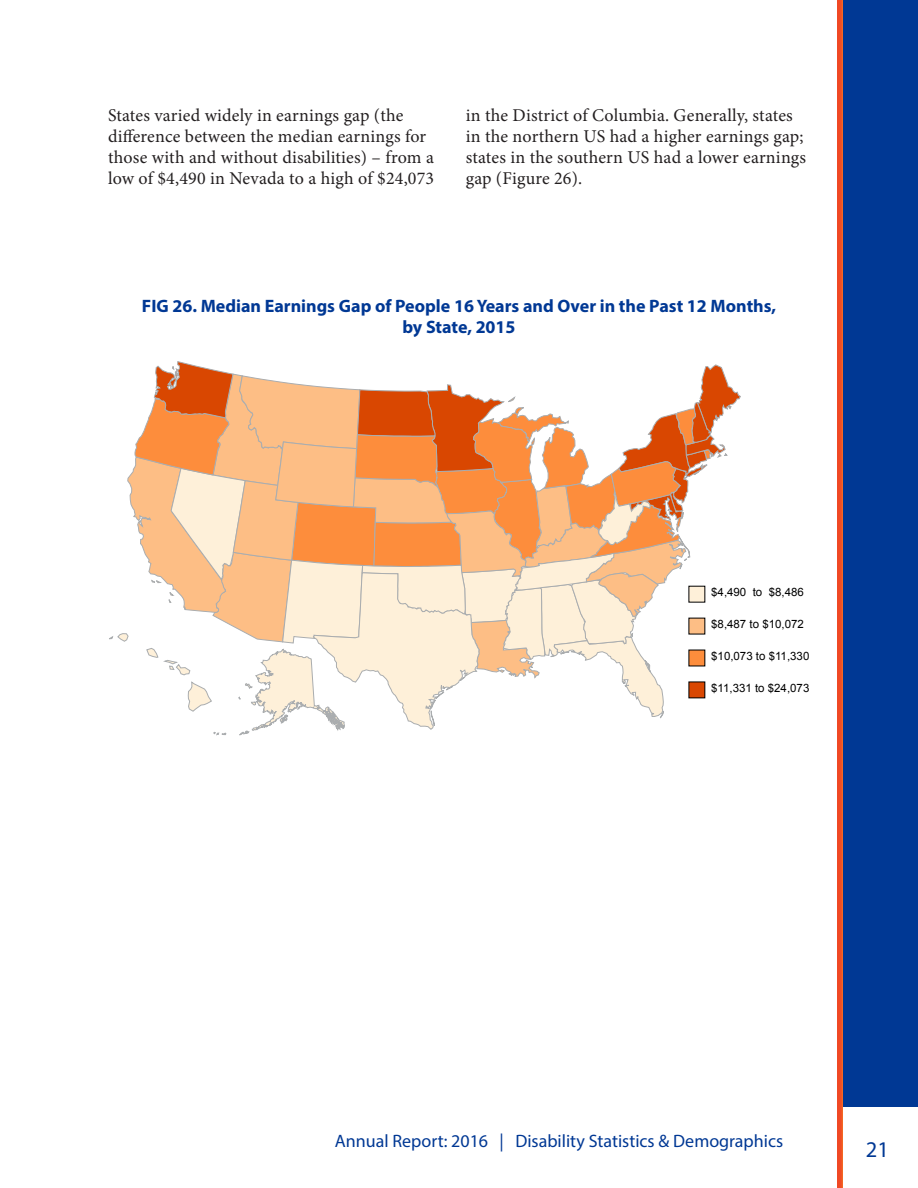
<style>
.page{position:relative;width:918px;height:1188px;background:#fff}
.page>*{position:absolute;margin:0;border:0;box-sizing:border-box;transform-origin:0 0}
.t1{font:22.5px "Myriad Pro";color:#003894}
.BODY{font:18px/21px "Minion Pro";letter-spacing:.01em;color:#231f20}
.t2{font:700 18px "Myriad Pro";color:#003894}
.t3{font:18px "Myriad Pro";color:#003894}
.t4{font:11.55px "Arial";color:#000}
</style>
<div class="page">
<div style="left:837px;top:0;width:81px;height:1188px;background:#003894"></div>
<div style="left:842px;top:1107px;width:76px;height:81px;background:#fff"></div>
<div style="left:837px;top:0;width:6px;height:1188px;background:#f04a24"></div>
<svg style="left:109px;top:361px;width:632px;height:375px"></svg>
<div style="left:689px;top:586px;width:16px;height:16px;background:#fef0d9"></div>
<div style="left:689px;top:618px;width:16px;height:16px;background:#fdbe85"></div>
<div style="left:689px;top:650px;width:16px;height:16px;background:#fd8d3c"></div>
<div style="left:689px;top:682px;width:16px;height:16px;background:#d94701"></div>
<p class="BODY" style="left:108px;top:105px;width:328px">States varied widely in earnings gap (the difference between the median earnings for those with and without disabilities) – from a low of $4,490 in Nevada to a high of $24,073</p>
<p class="BODY" style="left:466px;top:105px;width:342px">in the District of Columbia. Generally, states in the northern US had a higher earnings gap; states in the southern US had a lower earnings gap (Figure 26).</p>
<p class="t2" style="left:142px;top:294px;width:636px">FIG 26. Median Earnings Gap of People 16 Years and Over in the Past 12 Months,</p>
<p class="t2" style="left:402px;top:315px;width:115px">by State, 2015</p>
<p class="t4" style="left:711px;top:585px;width:94px">$4,490 to $8,486</p>
<p class="t4" style="left:711px;top:617px;width:94px">$8,487 to $10,072</p>
<p class="t4" style="left:711px;top:649px;width:100px">$10,073 to $11,330</p>
<p class="t4" style="left:711px;top:681px;width:100px">$11,331 to $24,073</p>
<p class="t3" style="left:335px;top:1130px;width:450px">Annual Report: 2016 | Disability Statistics &amp; Demographics</p>
<p class="t1" style="left:866px;top:1136px;width:25px">21</p>
</div>
